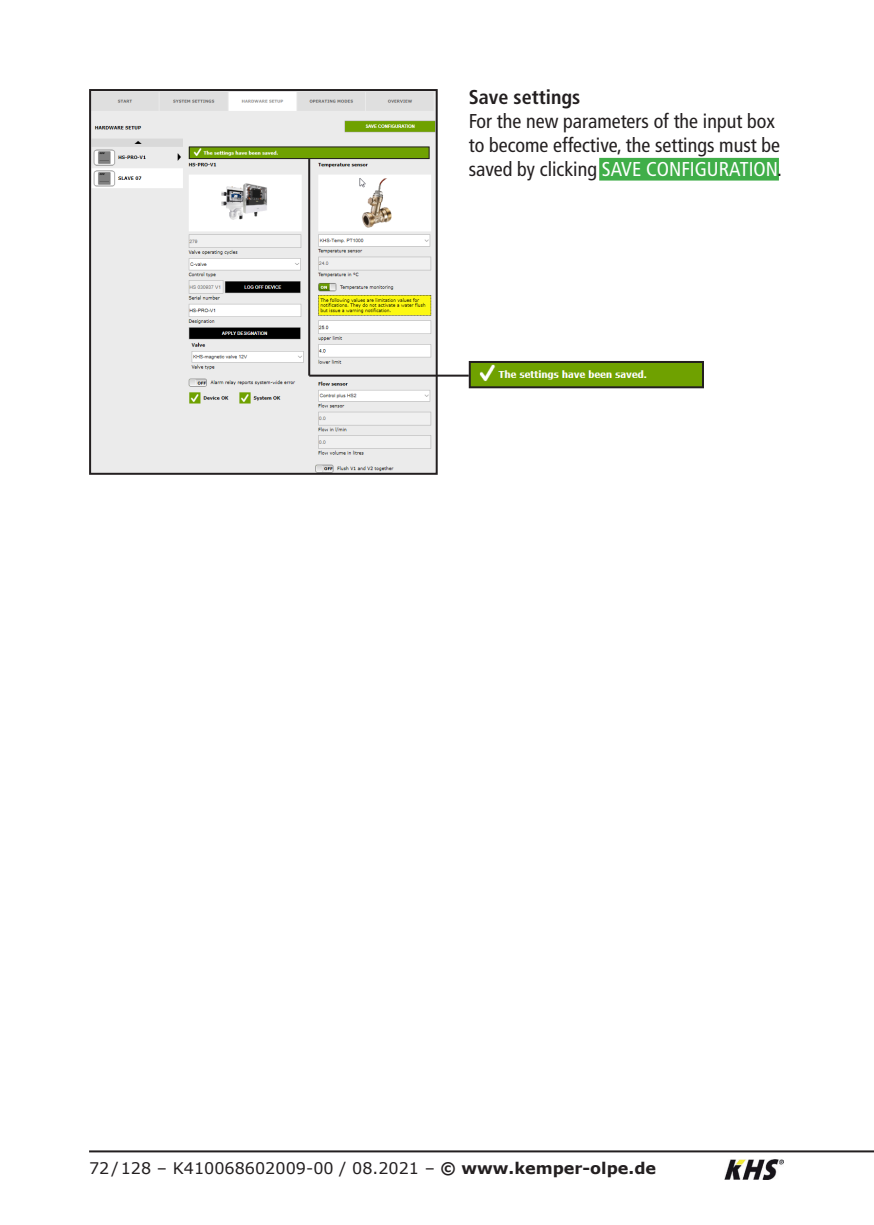
<style>
.page{position:relative;width:874px;height:1225px;background:#fff}
.page>*{position:absolute;margin:0;border:0;box-sizing:border-box;transform-origin:0 0}
.t1{font:condensed 20px/24px "Frutiger LT Com";color:#231f20}
.t2{font:700 condensed 20px "Frutiger LT Com";color:#231f20}
.t3{font:16px "Verdana";color:#231f20}
.s1{color:#fff}
.s2{font-weight:700}
</style>
<div class="page">
<hr style="left:89px;top:1150px;width:784px;height:2px;background:#231f20">
<img style="left:724px;top:1159px;width:59px;height:20px">
<img style="left:92px;top:92px;width:342px;height:380px">
<div style="left:89px;top:89px;width:348px;height:386px;border:2px solid #231f20"></div>
<img style="left:471px;top:364px;width:229px;height:21px">
<div style="left:468px;top:361px;width:235px;height:27px;border:2px solid #231f20"></div>
<div style="left:189px;top:146px;width:240px;height:13px;border:1px solid #231f20"></div>
<hr style="left:308px;top:159px;width:2px;height:217px;background:#231f20">
<hr style="left:309px;top:375px;width:159px;height:2px;background:#231f20">
<div style="left:599px;top:158px;width:179px;height:23px;background:#40ae49;border:2px solid #40ae49"></div>
<p class="t2" style="left:468px;top:85px;width:113px">Save settings</p>
<p class="t1" style="left:468px;top:109px;width:314px">For the new parameters of the input box to become effective, the settings must be saved by clicking <span class="s1">SAVE CONFIGURATION</span>.</p>
<p class="t3" style="left:89px;top:1157px;width:568px">72/128 – K410068602009-00 / 08.2021 – <span class="s2">© www.kemper-olpe.de</span></p>
</div>
